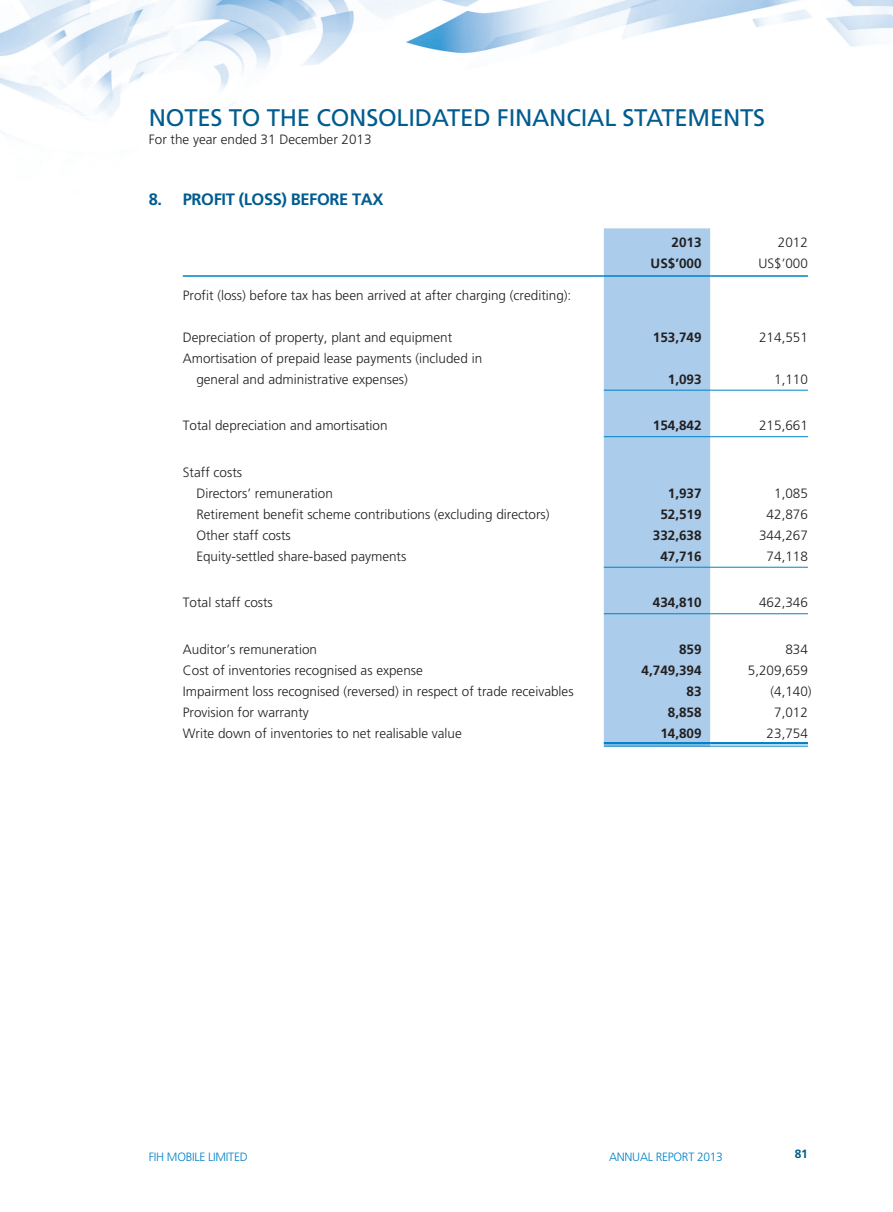
<style>
.page{position:relative;width:893px;height:1212px;background:#fff}
.page>*{position:absolute;margin:0;border:0;box-sizing:border-box;transform-origin:0 0}
.t1{font:24px "Frutiger LT Std";letter-spacing:-.01em;color:#005c8f}
._01_H1{font:700 16.5px "Frutiger LT Std";letter-spacing:-.025em;color:#005c8f}
._50_Table_txt{font:300 13.5px "Frutiger LT Std";color:#231f20}
._50_Table_txt-2{font:700 13.5px "Frutiger LT Std";color:#231f20}
.t2{font:300 12px "Frutiger LT Std";letter-spacing:-.025em;color:#0082c8}
.t3{font:700 12px "Frutiger LT Std";color:#005c8f}
</style>
<div class="page">
<img style="left:0;top:0;width:893px;height:747px">
<div style="left:604px;top:228px;width:106px;height:518px;background:#abccea"></div>
<hr style="left:183px;top:275px;width:421px;height:2px;background:#0082c8">
<hr style="left:604px;top:275px;width:106px;height:2px;background:#0082c8">
<hr style="left:710px;top:275px;width:98px;height:2px;background:#0082c8">
<hr style="left:604px;top:390px;width:106px;height:1px;background:#0082c8">
<hr style="left:710px;top:390px;width:98px;height:1px;background:#0082c8">
<hr style="left:604px;top:436px;width:106px;height:1px;background:#0082c8">
<hr style="left:710px;top:436px;width:98px;height:1px;background:#0082c8">
<hr style="left:604px;top:567px;width:106px;height:1px;background:#0082c8">
<hr style="left:710px;top:567px;width:98px;height:1px;background:#0082c8">
<hr style="left:604px;top:613px;width:106px;height:1px;background:#0082c8">
<hr style="left:710px;top:613px;width:98px;height:1px;background:#0082c8">
<hr style="left:604px;top:742px;width:106px;height:2px;background:#0082c8">
<hr style="left:604px;top:746px;width:106px;height:1px;background:#0082c8">
<hr style="left:710px;top:742px;width:98px;height:2px;background:#0082c8">
<hr style="left:710px;top:746px;width:98px;height:1px;background:#0082c8">
<h1 class="t1" style="left:149px;top:104px;width:618px">NOTES TO THE CONSOLIDATED FINANCIAL STATEMENTS</h1>
<p class="_50_Table_txt" style="left:149px;top:132px;width:224px">For the year ended 31 December 2013</p>
<p class="_01_H1" style="left:149px;top:190px;width:236px">8. PROFIT (LOSS) BEFORE TAX</p>
<p class="_50_Table_txt-2" style="left:672px;top:234px;width:32px">2013</p>
<p class="_50_Table_txt" style="left:778px;top:235px;width:32px">2012</p>
<p class="_50_Table_txt-2" style="left:651px;top:255px;width:53px">US$’000</p>
<p class="_50_Table_txt" style="left:758px;top:256px;width:51px">US$’000</p>
<p class="_50_Table_txt" style="left:183px;top:287px;width:390px">Profit (loss) before tax has been arrived at after charging (crediting):</p>
<p class="_50_Table_txt" style="left:183px;top:329px;width:271px">Depreciation of property, plant and equipment</p>
<p class="_50_Table_txt-2" style="left:653px;top:329px;width:50px">153,749</p>
<p class="_50_Table_txt" style="left:759px;top:329px;width:50px">214,551</p>
<p class="_50_Table_txt" style="left:183px;top:350px;width:301px">Amortisation of prepaid lease payments (included in</p>
<p class="_50_Table_txt" style="left:196px;top:371px;width:213px">general and administrative expenses)</p>
<p class="_50_Table_txt-2" style="left:668px;top:371px;width:35px">1,093</p>
<p class="_50_Table_txt" style="left:774px;top:371px;width:35px">1,110</p>
<p class="_50_Table_txt" style="left:183px;top:418px;width:206px">Total depreciation and amortisation</p>
<p class="_50_Table_txt-2" style="left:653px;top:418px;width:50px">154,842</p>
<p class="_50_Table_txt" style="left:759px;top:418px;width:50px">215,661</p>
<p class="_50_Table_txt" style="left:183px;top:464px;width:61px">Staff costs</p>
<p class="_50_Table_txt" style="left:196px;top:485px;width:138px">Directors’ remuneration</p>
<p class="_50_Table_txt-2" style="left:668px;top:485px;width:35px">1,937</p>
<p class="_50_Table_txt" style="left:774px;top:485px;width:35px">1,085</p>
<p class="_50_Table_txt" style="left:196px;top:506px;width:355px">Retirement benefit scheme contributions (excluding directors)</p>
<p class="_50_Table_txt-2" style="left:660px;top:506px;width:43px">52,519</p>
<p class="_50_Table_txt" style="left:767px;top:506px;width:43px">42,876</p>
<p class="_50_Table_txt" style="left:196px;top:527px;width:96px">Other staff costs</p>
<p class="_50_Table_txt-2" style="left:653px;top:527px;width:50px">332,638</p>
<p class="_50_Table_txt" style="left:759px;top:527px;width:50px">344,267</p>
<p class="_50_Table_txt" style="left:196px;top:548px;width:212px">Equity-settled share-based payments</p>
<p class="_50_Table_txt-2" style="left:660px;top:548px;width:43px">47,716</p>
<p class="_50_Table_txt" style="left:767px;top:548px;width:43px">74,118</p>
<p class="_50_Table_txt" style="left:183px;top:595px;width:91px">Total staff costs</p>
<p class="_50_Table_txt-2" style="left:653px;top:595px;width:50px">434,810</p>
<p class="_50_Table_txt" style="left:759px;top:595px;width:50px">462,346</p>
<p class="_50_Table_txt" style="left:183px;top:641px;width:136px">Auditor’s remuneration</p>
<p class="_50_Table_txt-2" style="left:679px;top:641px;width:24px">859</p>
<p class="_50_Table_txt" style="left:785px;top:641px;width:24px">834</p>
<p class="_50_Table_txt" style="left:183px;top:662px;width:242px">Cost of inventories recognised as expense</p>
<p class="_50_Table_txt-2" style="left:642px;top:662px;width:62px">4,749,394</p>
<p class="_50_Table_txt" style="left:748px;top:662px;width:62px">5,209,659</p>
<p class="_50_Table_txt" style="left:183px;top:683px;width:392px">Impairment loss recognised (reversed) in respect of trade receivables</p>
<p class="_50_Table_txt-2" style="left:687px;top:683px;width:17px">83</p>
<p class="_50_Table_txt" style="left:770px;top:683px;width:43px">(4,140)</p>
<p class="_50_Table_txt" style="left:183px;top:704px;width:127px">Provision for warranty</p>
<p class="_50_Table_txt-2" style="left:668px;top:704px;width:35px">8,858</p>
<p class="_50_Table_txt" style="left:774px;top:704px;width:35px">7,012</p>
<p class="_50_Table_txt" style="left:183px;top:725px;width:281px">Write down of inventories to net realisable value</p>
<p class="_50_Table_txt-2" style="left:660px;top:725px;width:43px">14,809</p>
<p class="_50_Table_txt" style="left:767px;top:725px;width:43px">23,754</p>
<p class="t2" style="left:149px;top:1149px;width:100px">FIH MOBILE LIMITED</p>
<p class="t2" style="left:609px;top:1149px;width:115px">ANNUAL REPORT 2013</p>
<p class="t3" style="left:795px;top:1147px;width:15px">81</p>
</div>
